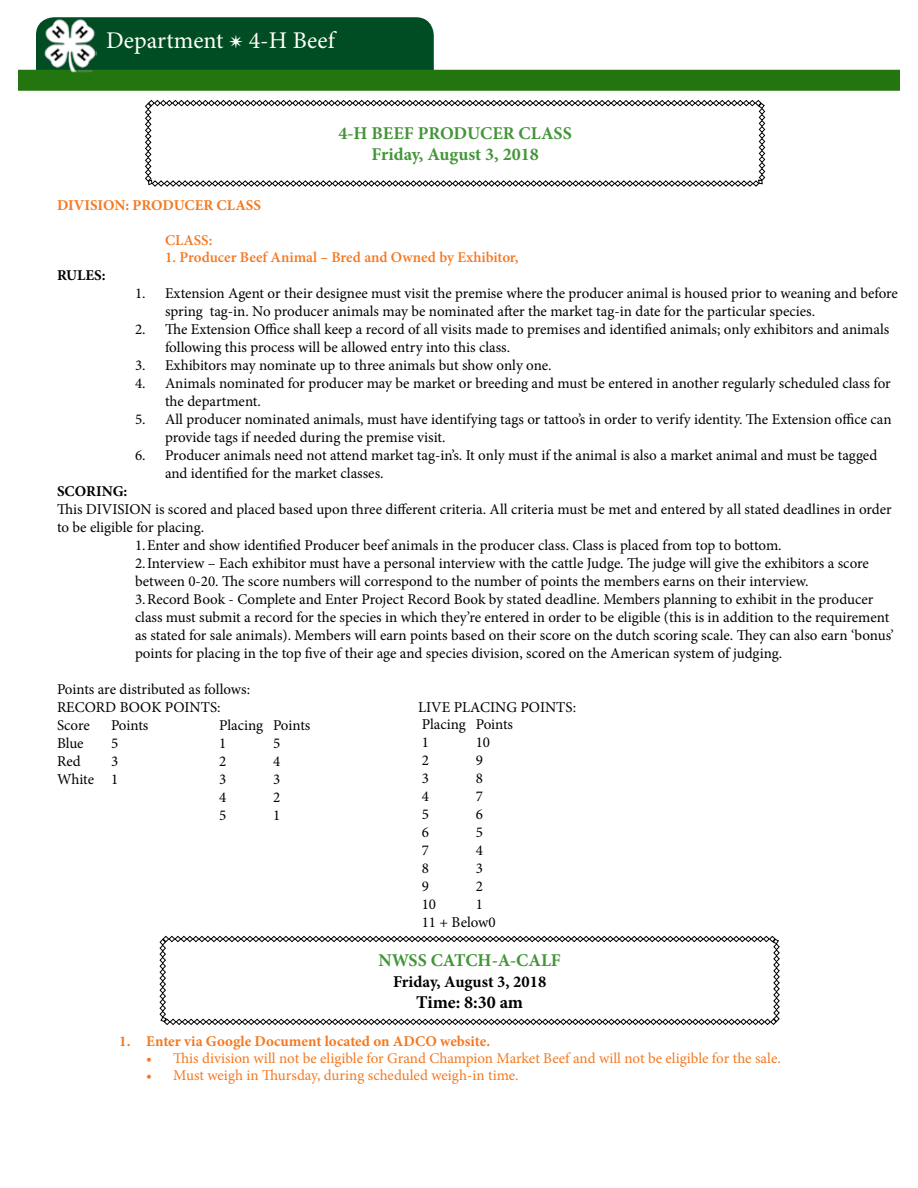
<style>
.page{position:relative;width:918px;height:1188px;background:#fff}
.page>*{position:absolute;margin:0;border:0;box-sizing:border-box;transform-origin:0 0}
.t1{font:24px "Minion Pro";letter-spacing:.005em;color:#fffffa}
.t2{font:700 18px/21px "Minion Pro";color:#439539;text-align:center}
.t3{font:700 18px "Minion Pro";color:#000}
.t4{font:700 16.5px "Minion Pro";color:#000}
.t5{font:15px/18px "Minion Pro";color:#000}
.t6{font:15px "Minion Pro";color:#f47920}
.t7{font:700 15px "Minion Pro";color:#f47920}
.t8{font:600 15px "Minion Pro";color:#f47920}
.t9{font:700 15px "Minion Pro";color:#000}
</style>
<div class="page">
<div style="left:36px;top:17px;width:398px;height:72px;background:#004c23;border-radius:18px"></div>
<div style="left:18px;top:70px;width:882px;height:21px;background:#23760f"></div>
<img style="left:43px;top:19px;width:54px;height:54px">
<svg style="left:145px;top:100px;width:620px;height:87px"></svg>
<svg style="left:159px;top:936px;width:621px;height:89px"></svg>
<h1 class="t1" style="left:106px;top:24px;width:230px">Department ✴ 4-H Beef</h1>
<p class="t2" style="left:338px;top:123px;width:235px">4-H BEEF PRODUCER CLASS<br>Friday, August 3, 2018</p>
<p class="t7" style="left:57px;top:195px;width:205px">DIVISION: PRODUCER CLASS</p>
<p class="t8" style="left:165px;top:230px;width:49px">CLASS:</p>
<p class="t8" style="left:165px;top:247px;width:355px">1. Producer Beef Animal – Bred and Owned by Exhibitor,</p>
<p class="t9" style="left:57px;top:265px;width:50px">RULES:</p>
<p class="t5" style="left:165px;top:284px;width:734px;text-indent:-30px">1. Extension Agent or their designee must visit the premise where the producer animal is housed prior to weaning and before spring tag-in. No producer animals may be nominated after the market tag-in date for the particular species.</p>
<p class="t5" style="left:165px;top:320px;width:726px;text-indent:-30px">2. The Extension Office shall keep a record of all visits made to premises and identified animals; only exhibitors and animals following this process will be allowed entry into this class.</p>
<p class="t5" style="left:135px;top:356px;width:418px">3. Exhibitors may nominate up to three animals but show only one.</p>
<p class="t5" style="left:165px;top:374px;width:727px;text-indent:-30px">4. Animals nominated for producer may be market or breeding and must be entered in another regularly scheduled class for the department.</p>
<p class="t5" style="left:165px;top:410px;width:728px;text-indent:-30px">5. All producer nominated animals, must have identifying tags or tattoo’s in order to verify identity. The Extension office can provide tags if needed during the premise visit.</p>
<p class="t5" style="left:165px;top:446px;width:714px;text-indent:-30px">6. Producer animals need not attend market tag-in’s. It only must if the animal is also a market animal and must be tagged and identified for the market classes.</p>
<p class="t9" style="left:57px;top:481px;width:72px">SCORING:</p>
<p class="t5" style="left:57px;top:500px;width:836px">This DIVISION is scored and placed based upon three different criteria. All criteria must be met and entered by all stated deadlines in order</p>
<p class="t5" style="left:57px;top:518px;width:149px">to be eligible for placing.</p>
<p class="t5" style="left:135px;top:536px;width:648px">1.Enter and show identified Producer beef animals in the producer class. Class is placed from top to bottom.</p>
<p class="t5" style="left:135px;top:554px;width:735px">2.Interview – Each exhibitor must have a personal interview with the cattle Judge. The judge will give the exhibitors a score</p>
<p class="t5" style="left:135px;top:572px;width:675px">between 0-20. The score numbers will correspond to the number of points the members earns on their interview.</p>
<p class="t5" style="left:135px;top:590px;width:740px">3.Record Book - Complete and Enter Project Record Book by stated deadline. Members planning to exhibit in the producer</p>
<p class="t5" style="left:135px;top:608px;width:756px">class must submit a record for the species in which they’re entered in order to be eligible (this is in addition to the requirement</p>
<p class="t5" style="left:135px;top:626px;width:760px">as stated for sale animals). Members will earn points based on their score on the dutch scoring scale. They can also earn ‘bonus’</p>
<p class="t5" style="left:135px;top:644px;width:649px">points for placing in the top five of their age and species division, scored on the American system of judging.</p>
<p class="t5" style="left:57px;top:680px;width:195px">Points are distributed as follows:<br>RECORD BOOK POINTS:</p>
<p class="t5" style="left:418px;top:698px;width:160px">LIVE PLACING POINTS:</p>
<p class="t5" style="left:57px;top:716px;width:34px">Score</p>
<p class="t5" style="left:111px;top:716px;width:39px">Points</p>
<p class="t5" style="left:219px;top:716px;width:93px">Placing Points</p>
<p class="t5" style="left:57px;top:734px;width:28px">Blue</p>
<p class="t5" style="left:111px;top:734px;width:9px">5</p>
<p class="t5" style="left:219px;top:734px;width:9px">1</p>
<p class="t5" style="left:273px;top:734px;width:9px">5</p>
<p class="t5" style="left:57px;top:752px;width:25px">Red</p>
<p class="t5" style="left:111px;top:752px;width:9px">3</p>
<p class="t5" style="left:219px;top:752px;width:9px">2</p>
<p class="t5" style="left:273px;top:752px;width:9px">4</p>
<p class="t5" style="left:57px;top:770px;width:63px">White 1</p>
<p class="t5" style="left:219px;top:770px;width:9px">3</p>
<p class="t5" style="left:273px;top:770px;width:9px">3</p>
<p class="t5" style="left:219px;top:788px;width:9px">4</p>
<p class="t5" style="left:273px;top:788px;width:9px">2</p>
<p class="t5" style="left:219px;top:806px;width:9px">5</p>
<p class="t5" style="left:273px;top:806px;width:9px">1</p>
<p class="t5" style="left:422px;top:715px;width:93px">Placing Points<br>1</p>
<p class="t5" style="left:476px;top:733px;width:16px">10</p>
<p class="t5" style="left:422px;top:751px;width:9px">2</p>
<p class="t5" style="left:476px;top:751px;width:9px">9</p>
<p class="t5" style="left:422px;top:769px;width:9px">3</p>
<p class="t5" style="left:476px;top:769px;width:9px">8</p>
<p class="t5" style="left:422px;top:787px;width:9px">4</p>
<p class="t5" style="left:476px;top:787px;width:9px">7</p>
<p class="t5" style="left:422px;top:805px;width:9px">5</p>
<p class="t5" style="left:476px;top:805px;width:9px">6</p>
<p class="t5" style="left:422px;top:823px;width:9px">6</p>
<p class="t5" style="left:476px;top:823px;width:9px">5</p>
<p class="t5" style="left:422px;top:841px;width:9px">7</p>
<p class="t5" style="left:476px;top:841px;width:9px">4</p>
<p class="t5" style="left:422px;top:859px;width:9px">8</p>
<p class="t5" style="left:476px;top:859px;width:9px">3</p>
<p class="t5" style="left:422px;top:877px;width:9px">9</p>
<p class="t5" style="left:476px;top:877px;width:9px">2</p>
<p class="t5" style="left:422px;top:895px;width:16px">10</p>
<p class="t5" style="left:422px;top:895px;width:76px;text-indent:54px">1<br>11 + Below0</p>
<p class="t2" style="left:378px;top:950px;width:184px">NWSS CATCH-A-CALF</p>
<p class="t4" style="left:393px;top:970px;width:155px">Friday, August 3, 2018</p>
<p class="t3" style="left:416px;top:990px;width:109px">Time: 8:30 am</p>
<p class="t7" style="left:119px;top:1031px;width:372px">1. Enter via Google Document located on ADCO website.</p>
<p class="t6" style="left:146px;top:1048px;width:636px">• This division will not be eligible for Grand Champion Market Beef and will not be eligible for the sale.</p>
<p class="t6" style="left:146px;top:1066px;width:374px">• Must weigh in Thursday, during scheduled weigh-in time.</p>
</div>
